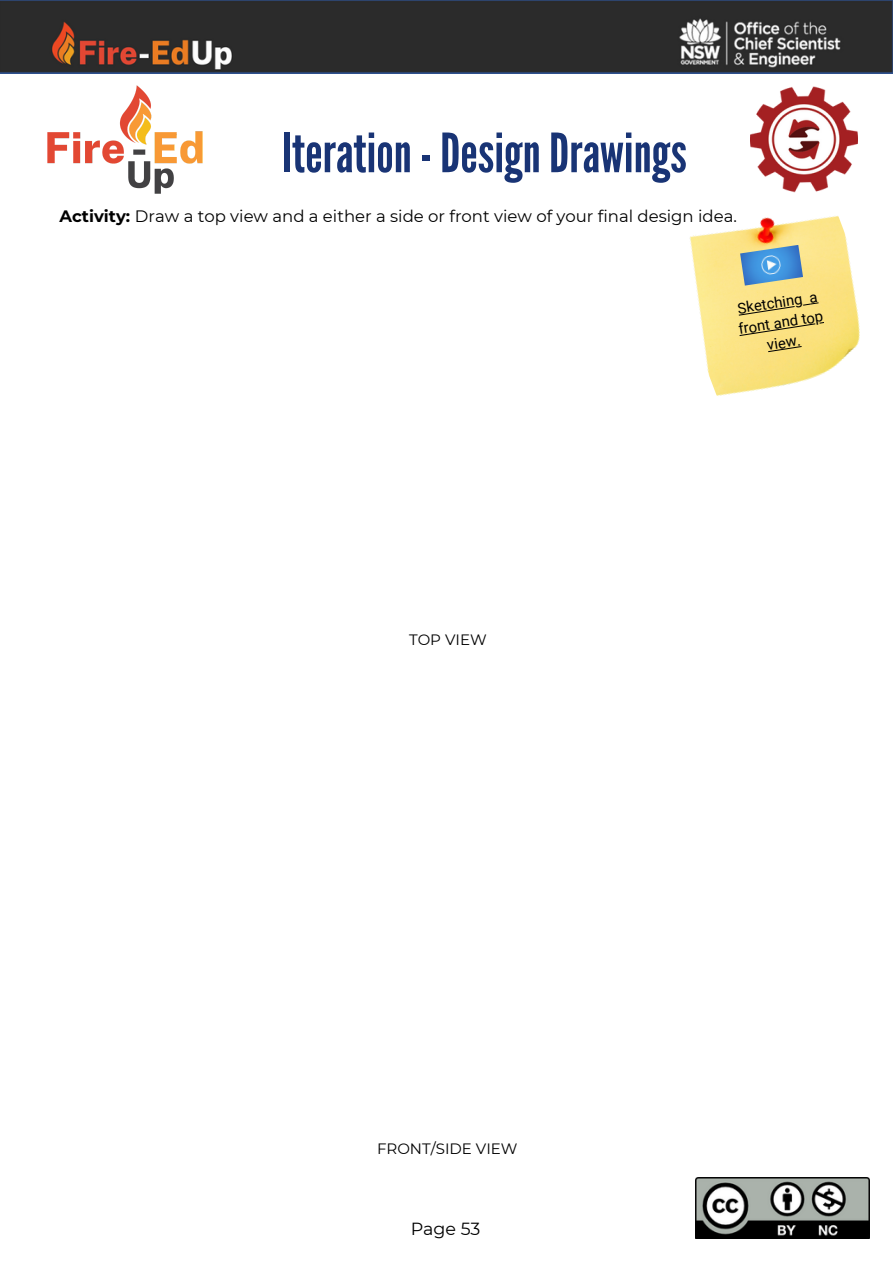
<style>
.page{position:relative;width:893px;height:1264px;background:#fff}
.page>*{position:absolute;margin:0;border:0;box-sizing:border-box;transform-origin:0 0}
.t1{font:54px "League Gothic";color:#193475}
.t2{font:17.55px "Montserrat";color:#000}
.t3{font:16.5px "Montserrat";color:#000}
.t4{font:15px "Montserrat";color:#000}
.t5{font:14.85px/20.2px "Roboto";color:#000;text-align:center}
.s1{font-weight:700}
</style>
<div class="page">
<img style="left:690px;top:216px;width:170px;height:180px">
<img style="left:740px;top:245px;width:63px;height:40px">
<svg style="left:738px;top:302px;width:80px;height:14px"></svg>
<svg style="left:739px;top:322px;width:85px;height:14px"></svg>
<svg style="left:768px;top:346px;width:33px;height:6px"></svg>
<img style="left:695px;top:1177px;width:174px;height:61px">
<img style="left:750px;top:86px;width:107px;height:107px">
<img style="left:0;top:0;width:892px;height:73px">
<img style="left:47px;top:86px;width:156px;height:108px">
<h1 class="t1" style="left:282px;top:122px;width:406px">Iteration-DesignDrawings</h1>
<p class="t3" style="left:59px;top:206px;width:679px"><span class="s1">Activity:</span> Draw a top view and a either a side or front view of your final design idea.</p>
<p class="t4" style="left:409px;top:630px;width:79px">TOP VIEW</p>
<p class="t4" style="left:377px;top:1139px;width:142px">FRONT/SIDE VIEW</p>
<p class="t2" style="left:410px;top:1217px;width:71px">Page 53</p>
<p class="t5" style="left:733px;top:299px;width:87px;rotate:-9deg">Sketching a front and top view.</p>
</div>
